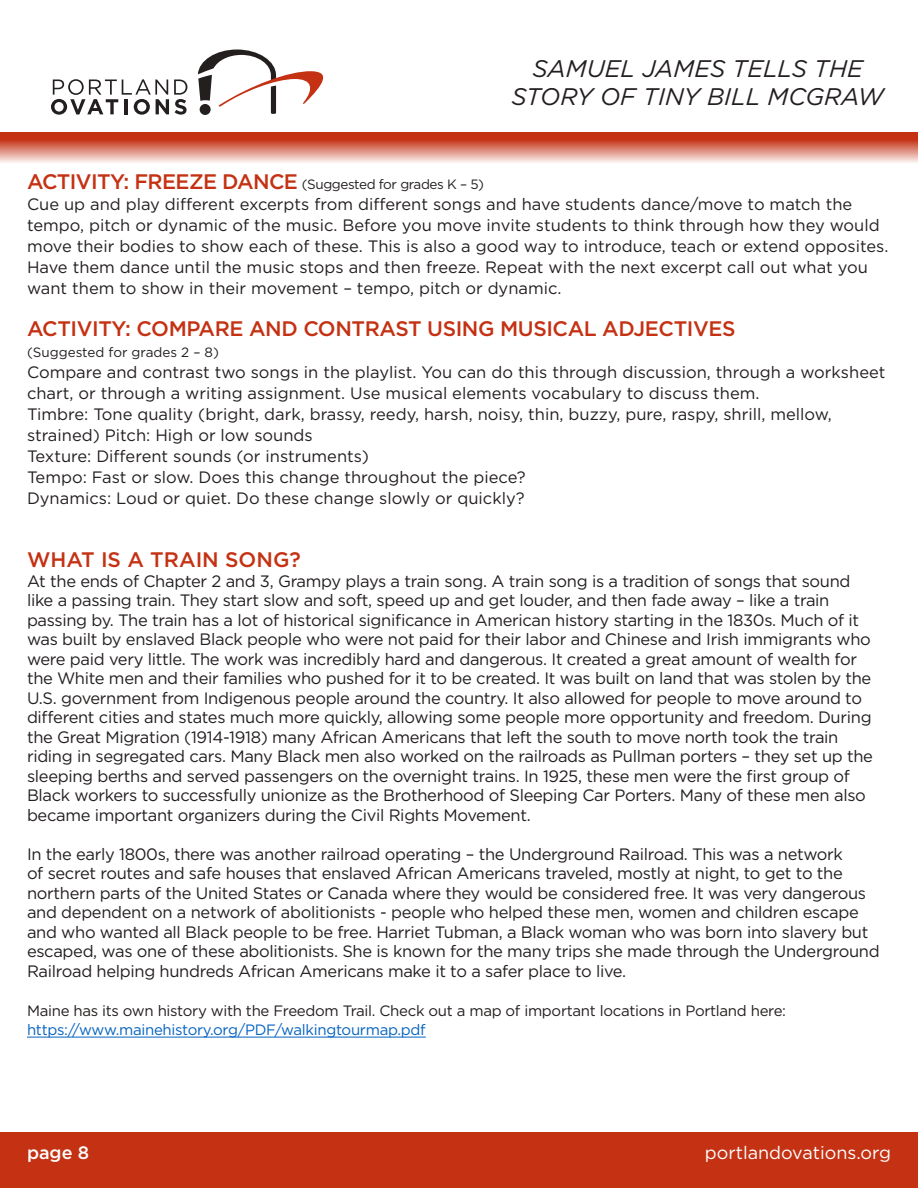
<style>
.page{position:relative;width:918px;height:1188px;background:#fff}
.page>*{position:absolute;margin:0;border:0;box-sizing:border-box;transform-origin:0 0}
.t1{font:italic 24px/28.8px "Gotham";color:#241f1f;text-align:center}
.t2{font:500 21px "Gotham";letter-spacing:-.02em;color:#c43113}
.t3{font:500 21px "Gotham";color:#c43113}
.t4{font:18px "Gotham";color:#fff}
.t5{font:500 18px "Gotham";color:#fff}
.t6{font:16.5px/19.5px "Gotham";letter-spacing:-.02em;color:#241f1f}
.t7{font:16.5px/21px "Gotham";color:#241f1f}
.t8{font:15px "Gotham";letter-spacing:-.02em;color:#241f1f}
.t9{font:15px "Gotham";letter-spacing:-.02em;color:#0563c1}
.t10{font:13.5px "Gotham";letter-spacing:-.025em;color:#241f1f}
.t11{font:13.5px "Gotham";color:#241f1f}
.s1{font-weight:500;font-size:21px;color:#c43113}
</style>
<div class="page">
<div style="left:0;top:1132px;width:918px;height:56px;background:#c43113"></div>
<svg style="left:198px;top:50px;width:125px;height:64px"></svg>
<svg style="left:51px;top:79px;width:136px;height:36px"></svg>
<div style="left:0;top:133px;width:918px;height:6px;background:#c43113"></div>
<div style="left:0;top:139px;width:918px;height:24px;background:linear-gradient(to bottom,#c33012,#f9ebe8)"></div>
<hr style="left:27px;top:1037px;width:399px;height:1px;background:#0563c1">
<h1 class="t1" style="left:512px;top:53px;width:374px">SAMUEL JAMES TELLS THE<br>STORY OF TINY BILL MCGRAW</h1>
<p class="t10" style="left:27px;top:176px;width:459px"><span class="s1">ACTIVITY: FREEZE DANCE</span> (Suggested for grades K – 5)</p>
<p class="t7" style="left:27px;top:193px;width:863px">Cue up and play different excerpts from different songs and have students dance/move to match the tempo, pitch or dynamic of the music. Before you move invite students to think through how they would move their bodies to show each of these. This is also a good way to introduce, teach or extend opposites.<br>Have them dance until the music stops and then freeze. Repeat with the next excerpt call out what you want them to show in their movement – tempo, pitch or dynamic.</p>
<p class="t2" style="left:27px;top:315px;width:710px">ACTIVITY: COMPARE AND CONTRAST USING MUSICAL ADJECTIVES</p>
<p class="t11" style="left:27px;top:344px;width:193px">(Suggested for grades 2 – 8)</p>
<p class="t7" style="left:27px;top:361px;width:860px">Compare and contrast two songs in the playlist. You can do this through discussion, through a worksheet chart, or through a writing assignment. Use musical elements vocabulary to discuss them.<br>Timbre: Tone quality (bright, dark, brassy, reedy, harsh, noisy, thin, buzzy, pure, raspy, shrill, mellow, strained) Pitch: High or low sounds<br>Texture: Different sounds (or instruments)<br>Tempo: Fast or slow. Does this change throughout the piece?<br>Dynamics: Loud or quiet. Do these change slowly or quickly?</p>
<p class="t3" style="left:27px;top:546px;width:275px">WHAT IS A TRAIN SONG?</p>
<p class="t6" style="left:27px;top:571px;width:848px">At the ends of Chapter 2 and 3, Grampy plays a train song. A train song is a tradition of songs that sound like a passing train. They start slow and soft, speed up and get louder, and then fade away – like a train passing by. The train has a lot of historical significance in American history starting in the 1830s. Much of it was built by enslaved Black people who were not paid for their labor and Chinese and Irish immigrants who were paid very little. The work was incredibly hard and dangerous. It created a great amount of wealth for the White men and their families who pushed for it to be created. It was built on land that was stolen by the U.S. government from Indigenous people around the country. It also allowed for people to move around to different cities and states much more quickly, allowing some people more opportunity and freedom. During the Great Migration (1914-1918) many African Americans that left the south to move north took the train riding in segregated cars. Many Black men also worked on the railroads as Pullman porters – they set up the sleeping berths and served passengers on the overnight trains. In 1925, these men were the first group of Black workers to successfully unionize as the Brotherhood of Sleeping Car Porters. Many of these men also became important organizers during the Civil Rights Movement.</p>
<p class="t6" style="left:27px;top:844px;width:854px">In the early 1800s, there was another railroad operating – the Underground Railroad. This was a network<br>of secret routes and safe houses that enslaved African Americans traveled, mostly at night, to get to the northern parts of the United States or Canada where they would be considered free. It was very dangerous and dependent on a network of abolitionists - people who helped these men, women and children escape and who wanted all Black people to be free. Harriet Tubman, a Black woman who was born into slavery but escaped, was one of these abolitionists. She is known for the many trips she made through the Underground Railroad helping hundreds African Americans make it to a safer place to live.</p>
<p class="t8" style="left:27px;top:1001px;width:761px">Maine has its own history with the Freedom Trail. Check out a map of important locations in Portland here:</p>
<p class="t9" style="left:27px;top:1020px;width:400px">https://www.mainehistory.org/PDF/walkingtourmap.pdf</p>
<p class="t5" style="left:27px;top:1141px;width:64px">page 8</p>
<p class="t4" style="left:705px;top:1141px;width:188px">portlandovations.org</p>
</div>
